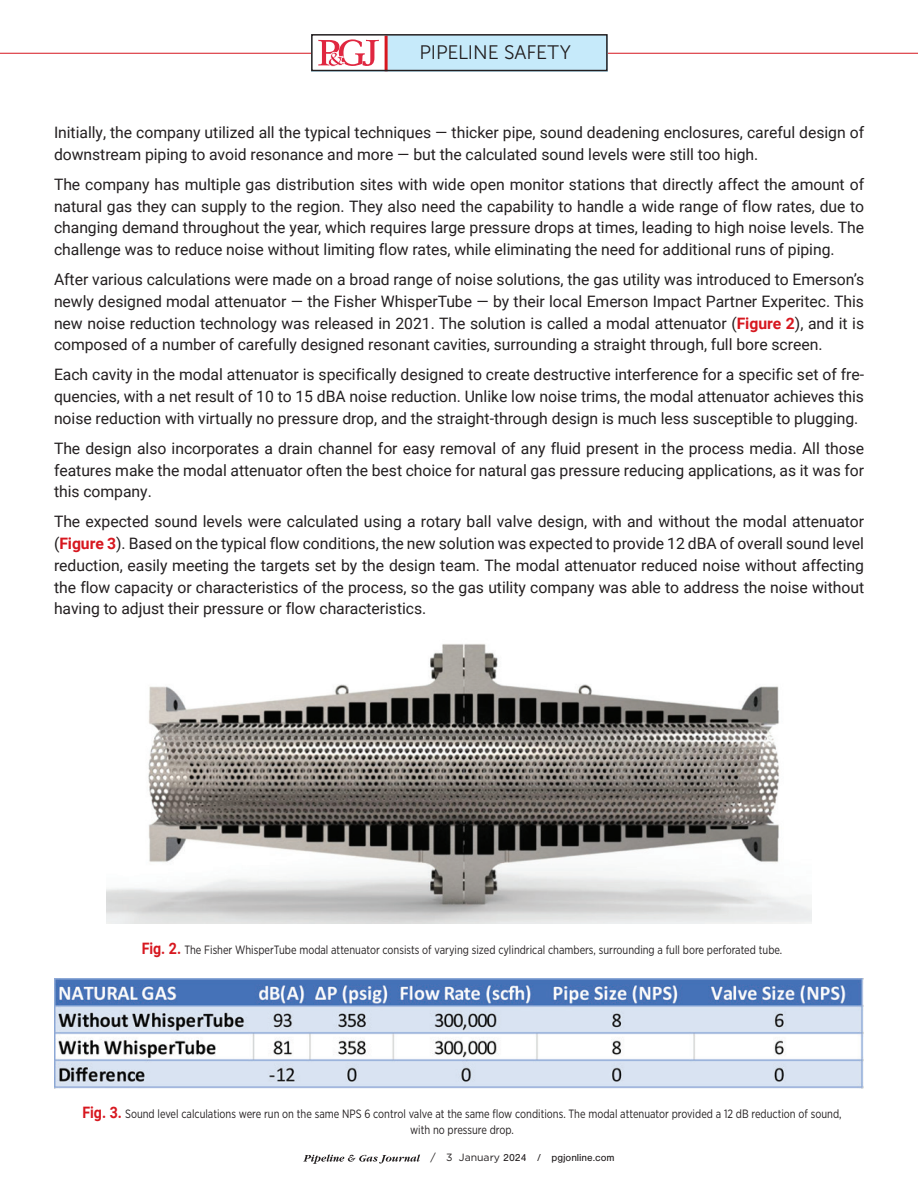
<style>
.page{position:relative;width:918px;height:1188px;background:#fff}
.page>*{position:absolute;margin:0;border:0;box-sizing:border-box;transform-origin:0 0}
.t1{font:19.5px "Museo Sans 300";letter-spacing:-.01em;color:#231f20}
.t2{font:15.75px/21.8px "Roboto";letter-spacing:-.005em;color:#231f20;text-align:justify}
.t3{font:12px/16.5px "Gotham Narrow";color:#231f20;text-align:center;scale:.9 1}
.t4{font:10.5px "Nimbus San";letter-spacing:-.005em;color:#231f20}
.s1{font-weight:700;color:#d7171f}
.s2{font-family:"Roboto";font-weight:700;font-size:15.75px;color:#d7171f}
.s3{font-family:"Gotham"}
</style>
<div class="page">
<hr style="left:0;top:53px;width:918px;height:1px;background:#d7171f">
<svg style="left:303px;top:1154px;width:117px;height:10px"></svg>
<div style="left:311px;top:35px;width:297px;height:36px;background:#c6eafa"></div>
<div style="left:312px;top:35px;width:73px;height:36px;background:#fff"></div>
<hr style="left:385px;top:36px;width:3px;height:35px;background:#d7171f">
<div style="left:311px;top:34px;width:297px;height:37px;border:2px solid #231f20"></div>
<svg style="left:318px;top:39px;width:61px;height:28px"></svg>
<img style="left:55px;top:978px;width:808px;height:110px">
<img style="left:106px;top:644px;width:706px;height:280px">
<p class="t1" style="left:419px;top:42px;width:153px">PIPELINE SAFETY</p>
<p class="t2" style="left:54px;top:121px;width:812px">Initially, the company utilized all the typical techniques — thicker pipe, sound deadening enclosures, careful design of downstream piping to avoid resonance and more — but the calculated sound levels were still too high.</p>
<p class="t2" style="left:54px;top:173px;width:812px">The company has multiple gas distribution sites with wide open monitor stations that directly affect the amount of natural gas they can supply to the region. They also need the capability to handle a wide range of flow rates, due to changing demand throughout the year, which requires large pressure drops at times, leading to high noise levels. The challenge was to reduce noise without limiting flow rates, while eliminating the need for additional runs of piping.</p>
<p class="t2" style="left:54px;top:268px;width:812px">After various calculations were made on a broad range of noise solutions, the gas utility was introduced to Emerson’s newly designed modal attenuator — the Fisher WhisperTube — by their local Emerson Impact Partner Experitec. This new noise reduction technology was released in 2021. The solution is called a modal attenuator (<span class="s1">Figure 2</span>), and it is composed of a number of carefully designed resonant cavities, surrounding a straight through, full bore screen.</p>
<p class="t2" style="left:54px;top:363px;width:812px">Each cavity in the modal attenuator is specifically designed to create destructive interference for a specific set of fre&shy;quencies, with a net result of 10 to 15 dBA noise reduction. Unlike low noise trims, the modal attenuator achieves this noise reduction with virtually no pressure drop, and the straight-through design is much less susceptible to plugging.</p>
<p class="t2" style="left:54px;top:437px;width:812px">The design also incorporates a drain channel for easy removal of any fluid present in the process media. All those features make the modal attenuator often the best choice for natural gas pressure reducing applications, as it was for this company.</p>
<p class="t2" style="left:54px;top:510px;width:812px">The expected sound levels were calculated using a rotary ball valve design, with and without the modal attenuator (<span class="s1">Figure 3</span>). Based on the typical flow conditions, the new solution was expected to provide 12 dBA of overall sound level reduction, easily meeting the targets set by the design team. The modal attenuator reduced noise without affecting the flow capacity or characteristics of the process, so the gas utility company was able to address the noise without having to adjust their pressure or flow characteristics.</p>
<p class="t3" style="left:142px;top:941px;width:713px"><span class="s2">Fig. 2.</span> The Fisher WhisperTube modal attenuator consists of varying sized cylindrical chambers, surrounding a full bore perforated tube.</p>
<p class="t3" style="left:82px;top:1105px;width:845px"><span class="s2">Fig. 3.</span> Sound level calculations were run on the same NPS 6 control valve at the same flow conditions. The modal attenuator provided a 12 dB reduction of sound, with no pressure drop.</p>
<p class="t4" style="left:431px;top:1152px;width:186px"><span class="s3">/ 3 January</span> 2024 / pgjonline.com</p>
</div>
